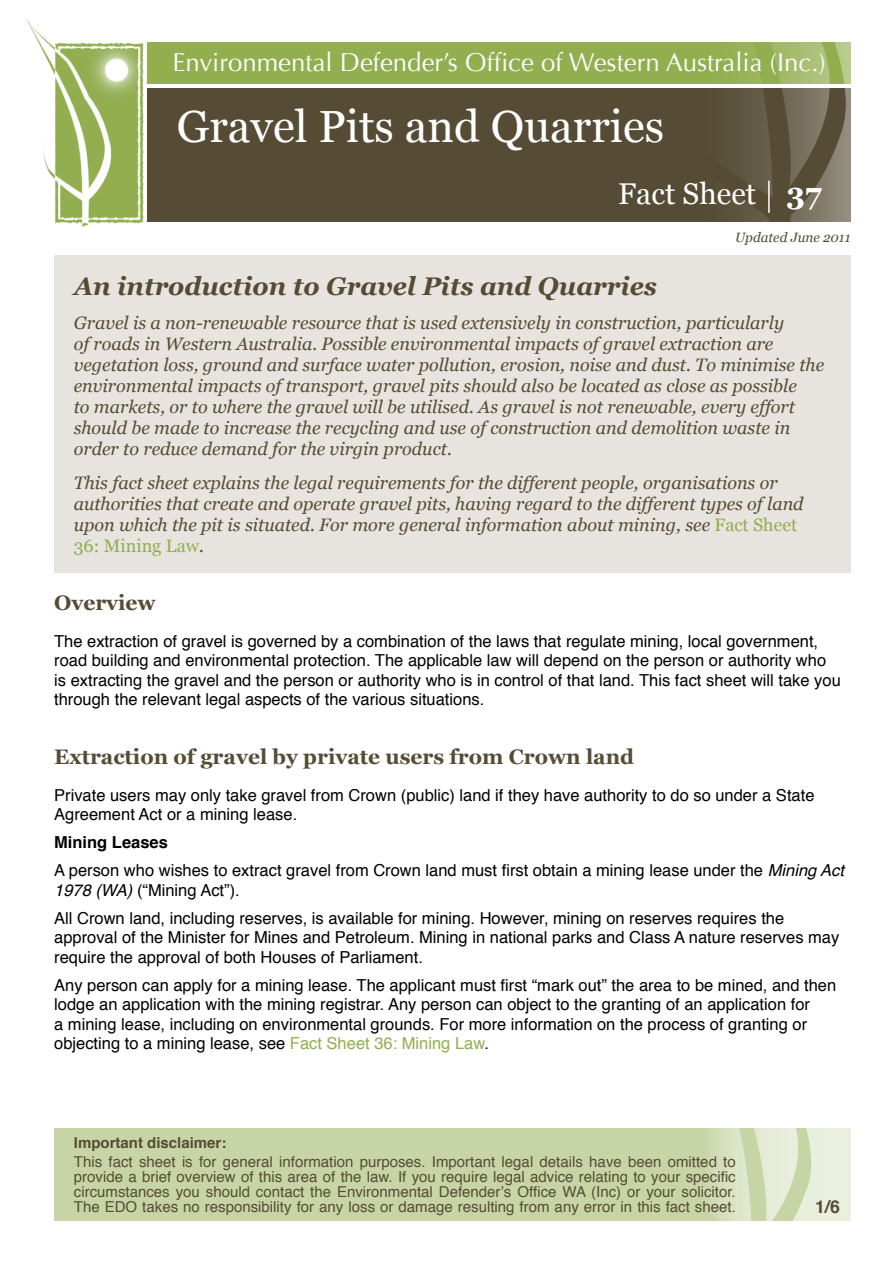
<style>
.page{position:relative;width:893px;height:1263px;background:#fff}
.page>*{position:absolute;margin:0;border:0;box-sizing:border-box;transform-origin:0 0}
.t1{font:45px "Georgia";color:#fff}
.t2{font:30px "Georgia";color:#fff}
.t3{font:25.8px "Optima";color:#fff}
.t4{font:italic 700 25.5px "Georgia";color:#564c35}
.t5{font:700 21px "Georgia";color:#564c35}
.t6{font:italic 18px/21px "Georgia";color:#564c35}
.t7{font:700 17.7px "Helvetica";color:#564c35}
.t8{font:16.5px/19.5px "Helvetica";color:#000}
.t9{font:15px/15px "Helvetica";color:#564c35;text-align:justify}
.t10{font:700 15px "Helvetica";color:#564c35}
.t11{font:italic 13.5px "Georgia";color:#564c35}
.s1{font-weight:700}
.s2{font-style:normal;color:#92ae4e}
.s3{font-style:italic}
.s4{color:#92ae4e}
</style>
<div class="page">
<div style="left:54px;top:1128px;width:796px;height:93px;background:#c7d5a6"></div>
<svg style="left:712px;top:1128px;width:138px;height:93px"></svg>
<img style="left:27px;top:19px;width:129px;height:209px">
<div style="left:147px;top:88px;width:703px;height:134px;background:#564c35"></div>
<div style="left:147px;top:43px;width:703px;height:41px;background:#92ae4e"></div>
<svg style="left:682px;top:42px;width:169px;height:180px"></svg>
<hr style="left:768px;top:181px;width:2px;height:32px;background:#fff">
<div style="left:54px;top:255px;width:796px;height:318px;background:#e7e3de"></div>
<h3 class="t3" style="left:172px;top:48px;width:655px">Environmental Defender’s Office of Western Australia (Inc.)</h3>
<h1 class="t1" style="left:177px;top:99px;width:489px">Gravel Pits and Quarries</h1>
<h2 class="t2" style="left:618px;top:176px;width:205px">Fact Sheet <span class="s1">37</span></h2>
<p class="t11" style="left:735px;top:229px;width:117px">Updated June 2011</p>
<h3 class="t4" style="left:74px;top:270px;width:585px">An introduction to Gravel Pits and Quarries</h3>
<p class="t6" style="left:74px;top:312px;width:752px">Gravel is a non-renewable resource that is used extensively in construction, particularly<br>of roads in Western Australia. Possible environmental impacts of gravel extraction are vegetation loss, ground and surface water pollution, erosion, noise and dust. To minimise the environmental impacts of transport, gravel pits should also be located as close as possible<br>to markets, or to where the gravel will be utilised. As gravel is not renewable, every effort should be made to increase the recycling and use of construction and demolition waste in order to reduce demand for the virgin product.</p>
<p class="t6" style="left:74px;top:472px;width:731px">This fact sheet explains the legal requirements for the different people, organisations or authorities that create and operate gravel pits, having regard to the different types of land upon which the pit is situated. For more general information about mining, see <span class="s2">Fact Sheet 36: Mining Law</span>.</p>
<p class="t5" style="left:54px;top:589px;width:103px">Overview</p>
<p class="t8" style="left:54px;top:632px;width:788px">The extraction of gravel is governed by a combination of the laws that regulate mining, local government, road building and environmental protection. The applicable law will depend on the person or authority who is extracting the gravel and the person or authority who is in control of that land. This fact sheet will take you through the relevant legal aspects of the various situations.</p>
<p class="t5" style="left:54px;top:743px;width:581px">Extraction of gravel by private users from Crown land</p>
<p class="t8" style="left:54px;top:786px;width:762px">Private users may only take gravel from Crown (public) land if they have authority to do so under a State<br>Agreement Act or a mining lease.</p>
<p class="t8" style="left:54px;top:829px;width:791px;line-height:28px"><span class="s1">Mining Leases<br></span>A person who wishes to extract gravel from Crown land must first obtain a mining lease under the <span class="s3">Mining Act</span></p>
<p class="t8" style="left:54px;top:876px;width:731px;line-height:28px"><span class="s3">1978 (WA)</span> (“Mining Act”).<br>All Crown land, including reserves, is available for mining. However, mining on reserves requires the</p>
<p class="t8" style="left:54px;top:928px;width:787px">approval of the Minister for Mines and Petroleum. Mining in national parks and Class A nature reserves may require the approval of both Houses of Parliament.</p>
<p class="t8" style="left:54px;top:976px;width:784px">Any person can apply for a mining lease. The applicant must first “mark out” the area to be mined, and then lodge an application with the mining registrar. Any person can object to the granting of an application for<br>a mining lease, including on environmental grounds. For more information on the process of granting or objecting to a mining lease, see <span class="s4">Fact Sheet 36: Mining Law</span>.</p>
<p class="t10" style="left:74px;top:1130px;width:154px">Important disclaimer:</p>
<p class="t9" style="left:74px;top:1154px;width:663px">This fact sheet is for general information purposes. Important legal details have been omitted to provide a brief overview of this area of the law. If you require legal advice relating to your specific circumstances you should contact the Environmental Defender’s Office WA (Inc) or your solicitor.<br>The EDO takes no responsibility for any loss or damage resulting from any error in this fact sheet.</p>
<p class="t7" style="left:815px;top:1192px;width:26px">1/6</p>
</div>
